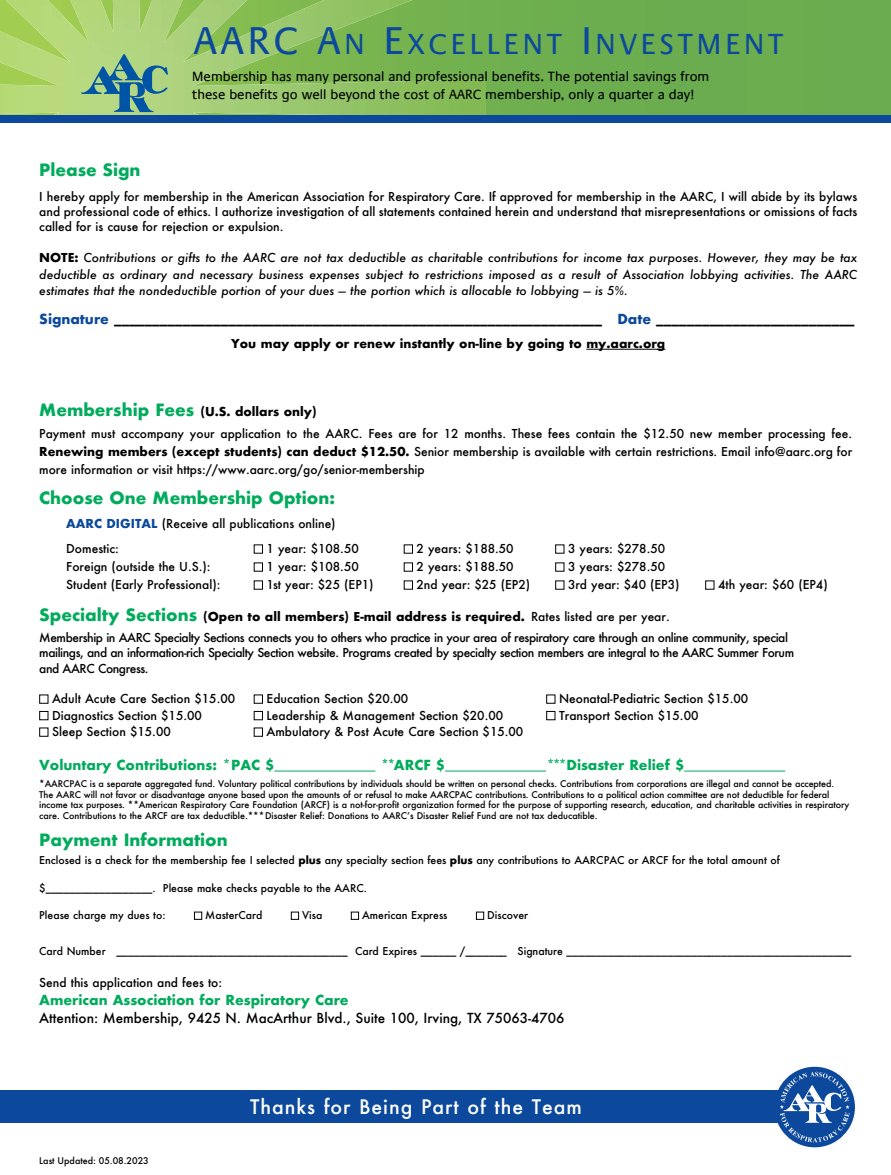
<style>
.page{position:relative;width:891px;height:1175px;background:#fff}
.page>*{position:absolute;margin:0;border:0;box-sizing:border-box;transform-origin:0 0}
.t1{font:29.25px "Praxis Com";letter-spacing:.135em;color:#0c499c}
.t2{font:500 19.5px "Futura";letter-spacing:.05em;color:#fff}
.t3{font:700 16.5px "Futura";color:#00ab5c}
.t4{font:13.5px/18px "Praxis Com";color:#000}
.t5{font:700 13.5px "Futura";color:#000}
.t6{font:700 13.5px "Futura";color:#00ab5c}
.t7{font:500 13.5px "Futura";color:#000}
.t8{font:500 12px/15px "Futura";color:#000}
.t9{font:500 12px/21.8px "Futura";letter-spacing:-.035em;color:#000}
.t10{font:italic 500 12px/16.5px "Futura";color:#000;text-align:justify}
.t11{font:700 12px "Futura";color:#000}
.t12{font:500 10.5px "Futura";color:#000}
.t13{font:500 9px/10.5px "Futura";letter-spacing:-.01em;color:#000}
.s1{font-size:39px}
.s2{font-weight:700;font-style:normal}
.s3{color:#0c499c}
.s4{font-weight:700;font-size:16.5px;color:#00ab5c}
.s5{font-weight:700}
.s6{font-weight:700;color:#0c499c}
</style>
<div class="page">
<svg style="left:774px;top:1066px;width:81px;height:81px"></svg>
<hr style="left:274px;top:770px;width:101px;height:1px;background:#00ab5c">
<hr style="left:445px;top:770px;width:101px;height:1px;background:#00ab5c">
<hr style="left:684px;top:770px;width:101px;height:1px;background:#00ab5c">
<div style="left:0;top:1090px;width:796px;height:32px;background:#0c499c"></div>
<hr style="left:586px;top:349px;width:79px;height:1px;background:#000">
<div style="left:745px;top:0;width:146px;height:115px;background:#6bac4f"></div>
<div style="left:485px;top:0;width:260px;height:115px;background:#6bad4f"></div>
<img style="left:0;top:0;width:485px;height:115px">
<div style="left:0;top:115px;width:891px;height:8px;background:#0c499c"></div>
<svg style="left:81px;top:54px;width:87px;height:58px;background:#7aac8c"></svg>
<svg style="left:780px;top:1071px;width:70px;height:71px"></svg>
<h1 class="t1" style="left:194px;top:27px;width:591px"><span class="s1">AARC A</span>N <span class="s1">E</span>XCELLENT <span class="s1">I</span> NVESTMENT</h1>
<p class="t4" style="left:192px;top:67px;width:519px">Membership has many personal and professional benefits. The potential savings from these benefits go well beyond the cost of AARC membership, only a quarter a day!</p>
<h3 class="t3" style="left:39px;top:158px;width:103px">Please Sign</h3>
<p class="t8" style="left:39px;top:189px;width:820px;text-align:justify">I hereby apply for membership in the American Association for Respiratory Care. If approved for membership in the AARC, I will abide by its bylaws and professional code of ethics. I authorize investigation of all statements contained herein and understand that misrepresentations or omissions of facts called for is cause for rejection or expulsion.</p>
<p class="t10" style="left:39px;top:249px;width:819px"><span class="s2">NOTE:</span> Contributions or gifts to the AARC are not tax deductible as charitable contributions for income tax purposes. However, they may be tax deductible as ordinary and necessary business expenses subject to restrictions imposed as a result of Association lobbying activities. The AARC estimates that the nondeductible portion of your dues — the portion which is allocable to lobbying — is 5%.</p>
<p class="t5" style="left:39px;top:309px;width:817px"><span class="s3">Signature</span> ________________________________________________________________ <span class="s3">Date</span> __________________________</p>
<p class="t11" style="left:231px;top:335px;width:436px">You may apply or renew instantly on-line by going to my.aarc.org</p>
<p class="t8" style="left:39px;top:400px;width:814px;line-height:21.8px"><span class="s4">Membership Fees</span> <span class="s5">(U.S. dollars only)<br></span>Payment must accompany your application to the AARC. Fees are for 12 months. These fees contain the $12.50 new member processing fee.</p>
<p class="t8" style="left:39px;top:442px;width:814px;line-height:18px"><span class="s5">Renewing members (except students) can deduct $12.50.</span> Senior membership is available with certain restrictions. Email info@aarc.org for more information or visit https://www.aarc.org/go/senior-membership</p>
<h3 class="t3" style="left:39px;top:485px;width:297px">Choose One Membership Option:</h3>
<p class="t8" style="left:66px;top:511px;width:271px;line-height:24.8px"><span class="s6">AARC DIGITAL</span> (Receive all publications online)<br>Domestic:</p>
<p class="t8" style="left:254px;top:541px;width:107px">■ 1 year: $108.50</p>
<p class="t8" style="left:404px;top:541px;width:111px">■ 2 years: $188.50</p>
<p class="t8" style="left:555px;top:541px;width:111px">■ 3 years: $278.50</p>
<p class="t8" style="left:66px;top:559px;width:146px">Foreign (outside the U.S.):</p>
<p class="t8" style="left:254px;top:559px;width:107px">■ 1 year: $108.50</p>
<p class="t8" style="left:404px;top:559px;width:111px">■ 2 years: $188.50</p>
<p class="t8" style="left:555px;top:559px;width:111px">■ 3 years: $278.50</p>
<p class="t8" style="left:66px;top:577px;width:156px">Student (Early Professional):</p>
<p class="t8" style="left:254px;top:577px;width:121px">■ 1st year: $25 (EP1)</p>
<p class="t8" style="left:404px;top:577px;width:128px">■ 2nd year: $25 (EP2)</p>
<p class="t8" style="left:555px;top:577px;width:126px">■ 3rd year: $40 (EP3)</p>
<p class="t8" style="left:705px;top:577px;width:124px">■ 4th year: $60 (EP4)</p>
<p class="t9" style="left:39px;top:605px;width:750px"><span class="s4">Specialty Sections</span> <span class="s5">(Open to all members) E-mail address is required.</span> Rates listed are per year.<br>Membership in AARC Specialty Sections connects you to others who practice in your area of respiratory care through an online community, special</p>
<p class="t9" style="left:39px;top:645px;width:756px;line-height:15px">mailings, and an information-rich Specialty Section website. Programs created by specialty section members are integral to the AARC Summer Forum and AARC Congress.</p>
<p class="t8" style="left:39px;top:691px;width:197px">■ Adult Acute Care Section $15.00</p>
<p class="t8" style="left:254px;top:691px;width:156px">■ Education Section $20.00</p>
<p class="t8" style="left:546px;top:691px;width:203px">■ Neonatal-Pediatric Section $15.00</p>
<p class="t8" style="left:39px;top:707px;width:164px">■ Diagnostics Section $15.00</p>
<p class="t8" style="left:254px;top:707px;width:251px">■ Leadership &amp; Management Section $20.00</p>
<p class="t8" style="left:546px;top:707px;width:154px">■ Transport Section $15.00</p>
<p class="t8" style="left:39px;top:724px;width:133px">■ Sleep Section $15.00</p>
<p class="t8" style="left:254px;top:724px;width:271px">■ Ambulatory &amp; Post Acute Care Section $15.00</p>
<p class="t6" style="left:39px;top:755px;width:237px">Voluntary Contributions: *PAC $</p>
<p class="t6" style="left:380px;top:755px;width:66px">**ARCF $</p>
<p class="t6" style="left:546px;top:755px;width:140px">***Disaster Relief $</p>
<p class="t13" style="left:39px;top:778px;width:812px">*AARCPAC is a separate aggregated fund. Voluntary political contributions by individuals should be written on personal checks. Contributions from corporations are illegal and cannot be accepted.<br>The AARC will not favor or disadvantage anyone based upon the amounts of or refusal to make AARCPAC contributions. Contributions to a political action committee are not deductible for federal income tax purposes. **American Respiratory Care Foundation (ARCF) is a not-for-profit organization formed for the purpose of supporting research, education, and charitable activities in respiratory care. Contributions to the ARCF are tax deductible.***Disaster Relief: Donations to AARC’s Disaster Relief Fund are not tax deducatible.</p>
<h3 class="t3" style="left:39px;top:827px;width:190px">Payment Information</h3>
<p class="t12" style="left:39px;top:852px;width:742px">Enclosed is a check for the membership fee I selected <span class="s5">plus</span> any specialty section fees <span class="s5">plus</span> any contributions to AARCPAC or ARCF for the total amount of</p>
<p class="t12" style="left:39px;top:881px;width:329px">$__________________. Please make checks payable to the AARC.</p>
<p class="t12" style="left:39px;top:908px;width:128px">Please charge my dues to:</p>
<p class="t12" style="left:194px;top:908px;width:70px">■ MasterCard</p>
<p class="t12" style="left:291px;top:908px;width:33px">■ Visa</p>
<p class="t12" style="left:351px;top:908px;width:98px">■ American Express</p>
<p class="t12" style="left:476px;top:908px;width:54px">■ Discover</p>
<p class="t12" style="left:39px;top:944px;width:814px">Card Number _______________________________________ Card Expires ______ /_______ Signature ________________________________________________</p>
<p class="t8" style="left:39px;top:974px;width:184px">Send this application and fees to:</p>
<p class="t6" style="left:39px;top:990px;width:311px">American Association for Respiratory Care</p>
<p class="t7" style="left:39px;top:1008px;width:527px">Attention: Membership, 9425 N. MacArthur Blvd., Suite 100, Irving, TX 75063-4706</p>
<p class="t13" style="left:39px;top:1154px;width:111px">Last Updated: 05.08.2023</p>
<h2 class="t2" style="left:250px;top:1093px;width:333px">Thanks for Being Part of the Team</h2>
</div>
